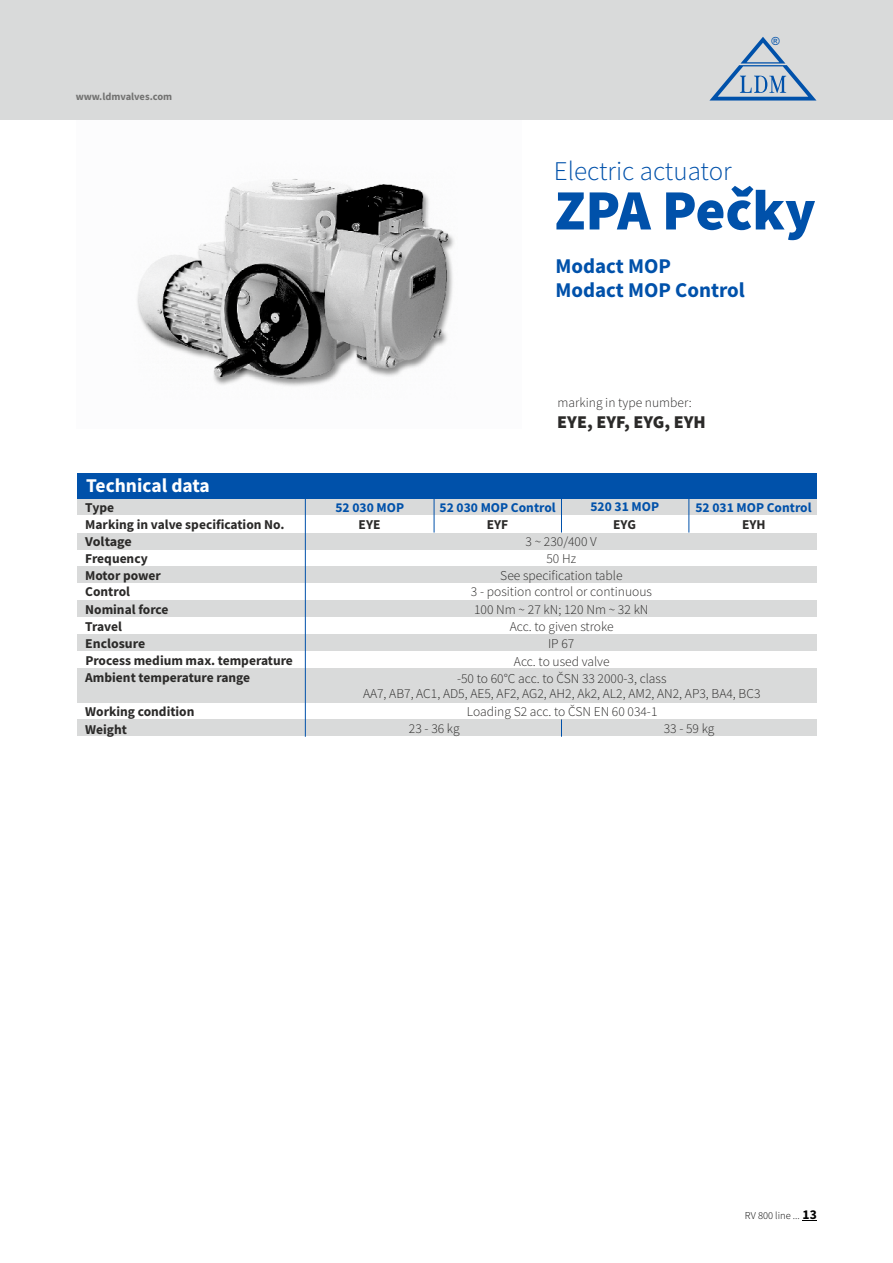
<style>
.page{position:relative;width:893px;height:1263px;background:#fff}
.page>*{position:absolute;margin:0;border:0;box-sizing:border-box;transform-origin:0 0}
.t1{font:900 57px "Source Sans Pro";color:#0051aa}
.t2{font:300 27px "Source Sans Pro";color:#0051aa}
.t3{font:700 21px/23.7px "Source Sans Pro";color:#0051aa}
.t4{font:700 19.5px "Source Sans Pro";color:#fefefe}
.t5{font:900 18px "Source Sans Pro";color:#2b2a29}
.t6{font:300 13.5px/17px "Source Sans Pro";color:#2b2a29;text-align:center}
.t7{font:700 13.5px/17px "Source Sans Pro";color:#2b2a29}
.t8{font:700 13.5px "Source Sans Pro";color:#0051aa}
.t9{font:11.25px "Arial";color:#0051aa}
.t10{font:700 10.5px "Source Sans Pro";color:#727271}
.t11{font:300 10.5px "Source Sans Pro";color:#000}
.s1{font-weight:700;font-size:13.5px}
</style>
<div class="page">
<div style="left:77px;top:719px;width:739px;height:17px;background:#d9dada"></div>
<div style="left:77px;top:668px;width:739px;height:34px;background:#d9dada"></div>
<div style="left:77px;top:634px;width:739px;height:17px;background:#d9dada"></div>
<div style="left:77px;top:600px;width:739px;height:17px;background:#d9dada"></div>
<div style="left:77px;top:566px;width:739px;height:17px;background:#d9dada"></div>
<div style="left:77px;top:533px;width:739px;height:16px;background:#d9dada"></div>
<div style="left:77px;top:498px;width:739px;height:17px;background:#d9dada"></div>
<div style="left:77px;top:473px;width:739px;height:25px;background:#0051aa"></div>
<hr style="left:305px;top:499px;width:1px;height:238px;background:#0051aa">
<hr style="left:434px;top:499px;width:1px;height:33px;background:#0051aa">
<hr style="left:561px;top:499px;width:1px;height:33px;background:#0051aa">
<hr style="left:689px;top:499px;width:1px;height:33px;background:#0051aa">
<img style="left:77px;top:119px;width:445px;height:268px">
<div style="left:0;top:0;width:893px;height:119px;background:#d9dada"></div>
<svg style="left:709px;top:37px;width:107px;height:64px"></svg>
<svg style="left:802px;top:1220px;width:15px;height:1px"></svg>
<svg style="left:561px;top:719px;width:1px;height:18px"></svg>
<p class="t10" style="left:76px;top:92px;width:98px">www.ldmvalves.com</p>
<h3 class="t4" style="left:86px;top:477px;width:125px">Technical data</h3>
<p class="t7" style="left:85px;top:500px;width:30px">Type</p>
<p class="t7" style="left:85px;top:517px;width:209px">Marking in valve specification No.<br>Voltage<br>Frequency<br>Motor power<br>Control<br>Nominal force<br>Travel<br>Enclosure<br>Process medium max. temperature<br>Ambient temperature range</p>
<p class="t7" style="left:85px;top:704px;width:111px">Working condition<br>Weight</p>
<p class="t9" style="left:772px;top:37px;width:10px">®</p>
<h2 class="t2" style="left:554px;top:160px;width:179px">Electric actuator</h2>
<h1 class="t1" style="left:555px;top:187px;width:263px">ZPA Pečky</h1>
<h3 class="t3" style="left:555px;top:256px;width:191px">Modact MOP<br>Modact MOP Control</h3>
<p class="t6" style="left:558px;top:396px;width:136px">marking in type number:</p>
<p class="t8" style="left:335px;top:502px;width:70px">52 030 MOP</p>
<p class="t7" style="left:359px;top:517px;width:23px">EYE</p>
<h3 class="t5" style="left:557px;top:414px;width:150px">EYE, EYF, EYG, EYH</h3>
<p class="t8" style="left:440px;top:502px;width:118px">52 030 MOP Control</p>
<p class="t7" style="left:487px;top:517px;width:23px">EYF</p>
<p class="t8" style="left:590px;top:501px;width:70px">520 31 MOP</p>
<p class="t7" style="left:613px;top:517px;width:24px">EYG</p>
<p class="t6" style="left:471px;top:534px;width:183px">3 ~ 230/400 V<br>50 Hz<br>See specification table<br>3 - position control or continuous<br>100 Nm ~ 27 kN; 120 Nm ~ 32 kN<br>Acc. to given stroke</p>
<p class="t6" style="left:514px;top:654px;width:97px">Acc. to used valve</p>
<p class="t6" style="left:548px;top:636px;width:28px">IP 67</p>
<p class="t8" style="left:695px;top:501px;width:118px">52 031 MOP Control</p>
<p class="t7" style="left:742px;top:517px;width:25px">EYH</p>
<p class="t6" style="left:363px;top:672px;width:399px;line-height:15.3px">-50 to 60°C acc. to ČSN 33 2000-3, class<br>AA7, AB7, AC1, AD5, AE5, AF2, AG2, AH2, Ak2, AL2, AM2, AN2, AP3, BA4, BC3</p>
<p class="t6" style="left:467px;top:704px;width:192px">Loading S2 acc. to ČSN EN 60 034-1</p>
<p class="t6" style="left:409px;top:721px;width:52px">23 - 36 kg</p>
<p class="t6" style="left:664px;top:721px;width:52px">33 - 59 kg</p>
<p class="t11" style="left:745px;top:1211px;width:73px">RV 800 line ... <span class="s1">13</span></p>
</div>
